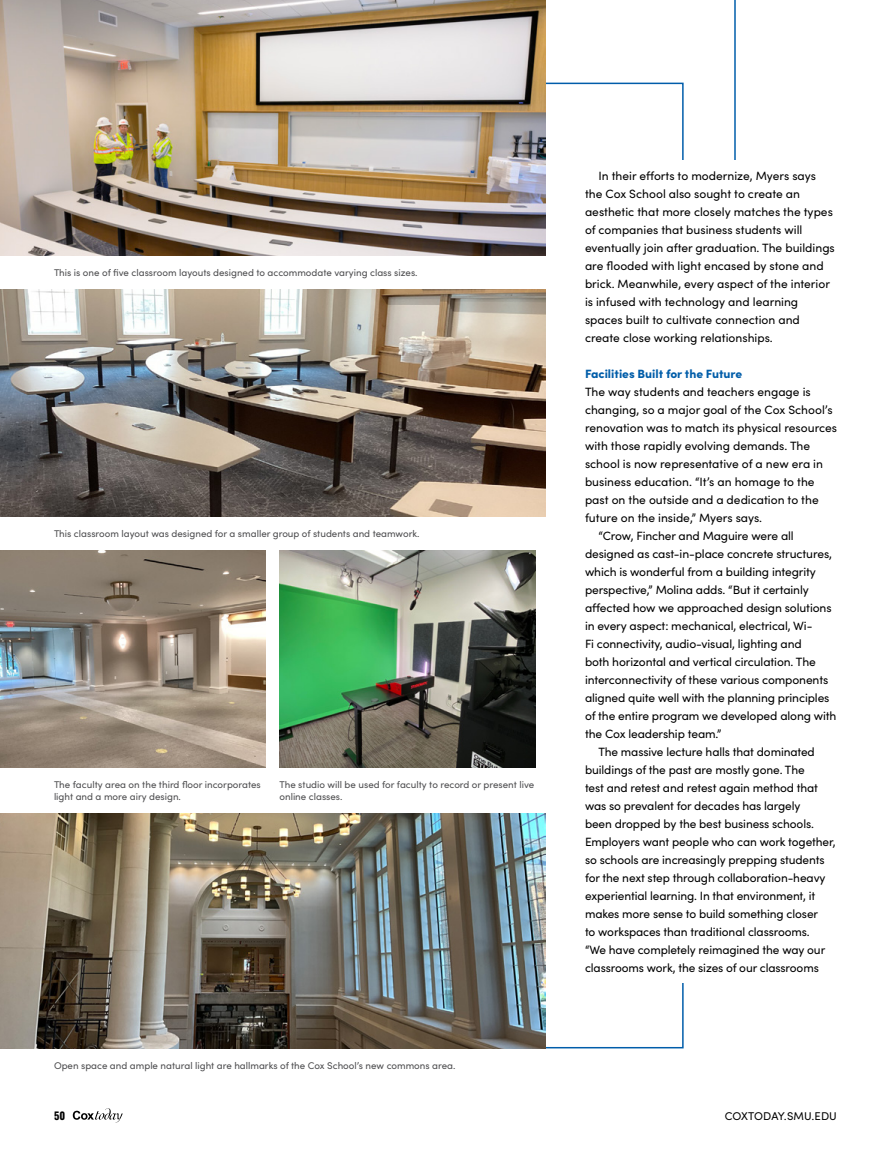
<style>
.page{position:relative;width:891px;height:1161px;background:#fff}
.page>*{position:absolute;margin:0;border:0;box-sizing:border-box;transform-origin:0 0}
.t1{font:12px/18px "Sofia Pro";letter-spacing:-.01em;color:#000}
.t2{font:900 12px "Sofia Pro";color:#005da9}
.t3{font:11.25px "Sofia Pro";letter-spacing:.01em;color:#000}
.t4{font:700 10.5px "Oswald";color:#000}
.t5{font:9.75px/12px "Sofia Pro";color:#4d4d4f}
</style>
<div class="page">
<svg style="left:73px;top:1108px;width:50px;height:15px"></svg>
<img style="left:279px;top:550px;width:257px;height:217px">
<hr style="left:734px;top:0;width:2px;height:464px;background:#005daa">
<img style="left:0;top:0;width:545px;height:255px">
<div style="left:585px;top:160px;width:252px;height:823px;background:#fff"></div>
<img style="left:0;top:289px;width:545px;height:227px">
<img style="left:0;top:813px;width:545px;height:235px">
<img style="left:0;top:550px;width:266px;height:217px">
<p class="t5" style="left:54px;top:266px;width:365px">This is one of five classroom layouts designed to accommodate varying class sizes.</p>
<p class="t5" style="left:54px;top:527px;width:367px">This classroom layout was designed for a smaller group of students and teamwork.</p>
<p class="t5" style="left:54px;top:778px;width:208px">The faculty area on the third floor incorporates light and a more airy design.</p>
<p class="t5" style="left:279px;top:778px;width:256px">The studio will be used for faculty to record or present live online classes.</p>
<p class="t5" style="left:54px;top:1059px;width:403px">Open space and ample natural light are hallmarks of the Cox School’s new commons area.</p>
<p class="t1" style="left:585px;top:166px;width:251px;text-indent:14px">In their efforts to modernize, Myers says the Cox School also sought to create an aesthetic that more closely matches the types of companies that business students will eventually join after graduation. The buildings are flooded with light encased by stone and brick. Meanwhile, every aspect of the interior is infused with technology and learning spaces built to cultivate connection and create close working relationships.</p>
<p class="t2" style="left:585px;top:364px;width:159px">Facilities Built for the Future</p>
<p class="t1" style="left:585px;top:382px;width:227px">The way students and teachers engage is</p>
<p class="t1" style="left:585px;top:400px;width:249px">changing, so a major goal of the Cox School’s</p>
<p class="t1" style="left:585px;top:418px;width:253px">renovation was to match its physical resources</p>
<p class="t1" style="left:585px;top:436px;width:227px">with those rapidly evolving demands. The</p>
<p class="t1" style="left:585px;top:454px;width:240px">school is now representative of a new era in</p>
<p class="t1" style="left:585px;top:472px;width:231px">business education. “It’s an homage to the</p>
<p class="t1" style="left:585px;top:490px;width:235px">past on the outside and a dedication to the</p>
<p class="t1" style="left:585px;top:508px;width:179px">future on the inside,” Myers says.</p>
<p class="t1" style="left:598px;top:526px;width:197px">“Crow, Fincher and Maguire were all</p>
<p class="t1" style="left:585px;top:544px;width:249px">designed as cast-in-place concrete structures,</p>
<p class="t1" style="left:585px;top:562px;width:232px">which is wonderful from a building integrity</p>
<p class="t1" style="left:585px;top:580px;width:225px">perspective,” Molina adds. “But it certainly</p>
<p class="t1" style="left:585px;top:598px;width:248px">affected how we approached design solutions</p>
<p class="t1" style="left:585px;top:616px;width:229px">in every aspect: mechanical, electrical, Wi-</p>
<p class="t1" style="left:585px;top:634px;width:218px">Fi connectivity, audio-visual, lighting and</p>
<p class="t1" style="left:585px;top:652px;width:232px">both horizontal and vertical circulation. The</p>
<p class="t1" style="left:585px;top:670px;width:245px">interconnectivity of these various components</p>
<p class="t1" style="left:585px;top:688px;width:246px">aligned quite well with the planning principles</p>
<p class="t1" style="left:585px;top:706px;width:253px">of the entire program we developed along with</p>
<p class="t1" style="left:585px;top:724px;width:138px">the Cox leadership team.”</p>
<p class="t1" style="left:598px;top:742px;width:218px">The massive lecture halls that dominated</p>
<p class="t1" style="left:585px;top:760px;width:221px">buildings of the past are mostly gone. The</p>
<p class="t1" style="left:585px;top:778px;width:235px">test and retest and retest again method that</p>
<p class="t1" style="left:585px;top:796px;width:217px">was so prevalent for decades has largely</p>
<p class="t1" style="left:585px;top:814px;width:231px">been dropped by the best business schools.</p>
<p class="t1" style="left:585px;top:832px;width:252px">Employers want people who can work together,</p>
<p class="t1" style="left:585px;top:850px;width:241px">so schools are increasingly prepping students</p>
<p class="t1" style="left:585px;top:868px;width:242px">for the next step through collaboration-heavy</p>
<p class="t1" style="left:585px;top:886px;width:232px">experiential learning. In that environment, it</p>
<p class="t1" style="left:585px;top:904px;width:235px">makes more sense to build something closer</p>
<p class="t1" style="left:585px;top:922px;width:226px">to workspaces than traditional classrooms.</p>
<p class="t1" style="left:585px;top:940px;width:242px">“We have completely reimagined the way our</p>
<p class="t1" style="left:585px;top:958px;width:235px">classrooms work, the sizes of our classrooms</p>
<p class="t4" style="left:54px;top:1110px;width:13px">50</p>
<p class="t3" style="left:725px;top:1107px;width:114px">COXTODAY.SMU.EDU</p>
</div>
